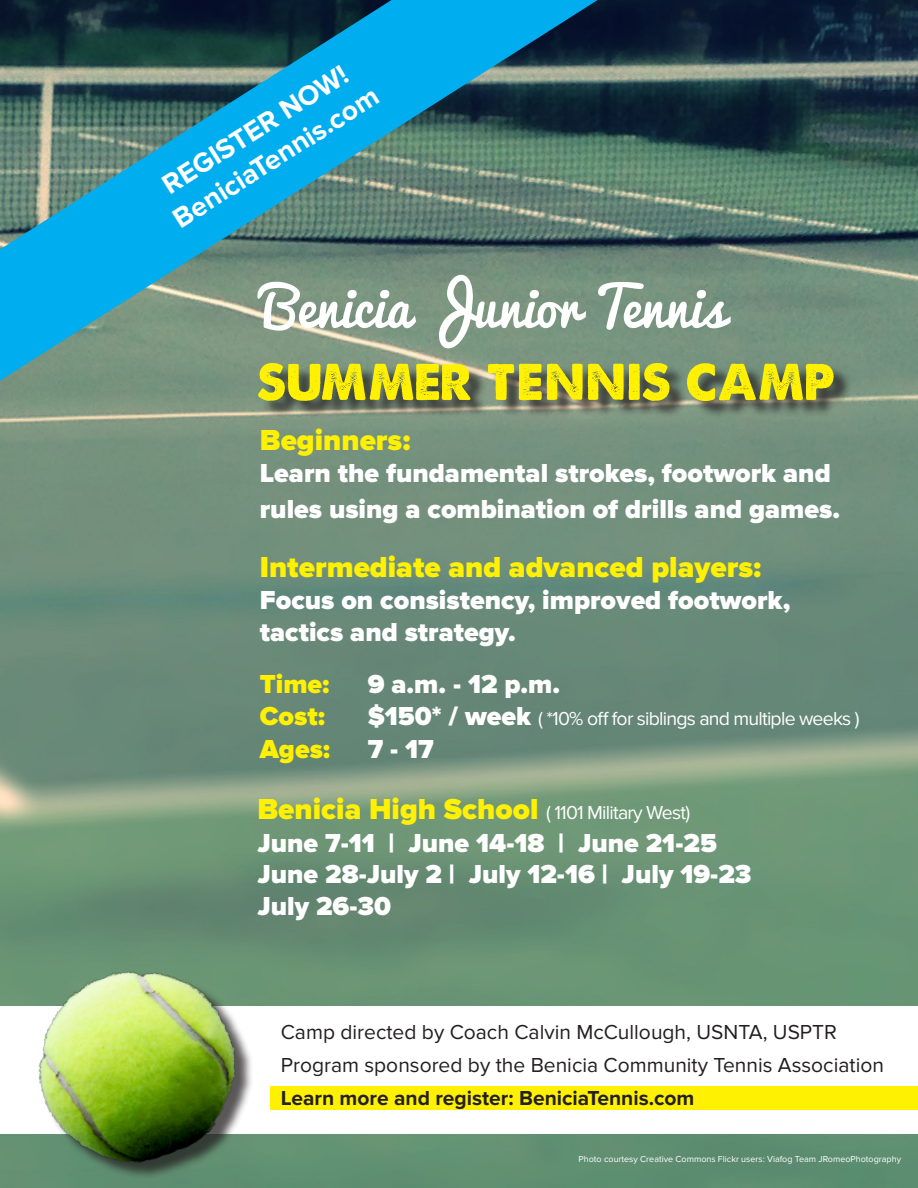
<style>
.page{position:relative;width:918px;height:1188px;background:#fff}
.page>*{position:absolute;margin:0;border:0;box-sizing:border-box;transform-origin:0 0}
.t1{font:900 30px "Proxima Nova";color:#fff101}
.t2{font:700 28.5px/34.3px "Proxima Nova";color:#fff;text-align:center}
.t3{font:900 27px/36px "Proxima Nova";color:#fff}
.t4{font:900 27px "Proxima Nova";color:#fff101}
.t5{font:21px/33px "Proxima Nova";color:#231f20}
.t6{font:700 21px "Proxima Nova";color:#231f20}
.t7{font:19.5px "Proxima Nova";letter-spacing:-.04em;color:#fff}
.t8{font:9px "Proxima Nova";color:#fff}
.s1{font-weight:900;font-size:27px}
.s2{font-weight:900;font-size:30px;color:#fff101}
</style>
<div class="page">
<img style="left:0;top:0;width:918px;height:1188px">
<div style="left:262px;top:365px;width:591px;height:54px;background:#231f20;opacity:.75"></div>
<svg style="left:258px;top:363px;width:576px;height:38px"></svg>
<svg style="left:598px;top:275px;width:133px;height:73px"></svg>
<div style="left:0;top:1006px;width:918px;height:128px;background:#fff"></div>
<svg style="left:0;top:0;width:598px;height:381px"></svg>
<div style="left:270px;top:1087px;width:648px;height:23px;background:#fff101"></div>
<img style="left:0;top:930px;width:270px;height:258px">
<p class="t2" style="left:149px;top:180px;width:239px;rotate:-33deg">REGISTER NOW!<br>BeniciaTennis.com</p>
<p class="t1" style="left:260px;top:422px;width:152px">Beginners:</p>
<p class="t3" style="left:260px;top:457px;width:582px">Learn the fundamental strokes, footwork and rules using a combination of drills and games.</p>
<p class="t1" style="left:260px;top:549px;width:503px">Intermediate and advanced players:</p>
<p class="t3" style="left:260px;top:584px;width:532px">Focus on consistency, improved footwork,</p>
<p class="t3" style="left:260px;top:616px;width:257px">tactics and strategy.</p>
<p class="t4" style="left:260px;top:668px;width:71px">Time:</p>
<p class="t3" style="left:368px;top:668px;width:194px">9 a.m. - 12 p.m.</p>
<p class="t4" style="left:260px;top:701px;width:67px">Cost:</p>
<p class="t7" style="left:368px;top:707px;width:493px"><span class="s1">$150* / week</span> ( *10% off for siblings and multiple weeks )</p>
<p class="t4" style="left:260px;top:733px;width:72px">Ages:</p>
<p class="t3" style="left:368px;top:732px;width:67px">7 - 17</p>
<p class="t7" style="left:257px;top:802px;width:434px"><span class="s2">Benicia High School</span> ( 1101 Military West)</p>
<p class="t3" style="left:257px;top:827px;width:461px">June 7-11 | June 14-18 | June 21-25</p>
<p class="t3" style="left:257px;top:859px;width:496px;line-height:32.4px">June 28-July 2 | July 12-16 | July 19-23<br>July 26-30</p>
<p class="t5" style="left:281px;top:1016px;width:605px">Camp directed by Coach Calvin McCullough, USNTA, USPTR<br>Program sponsored by the Benicia Community Tennis Association</p>
<p class="t6" style="left:281px;top:1086px;width:415px">Learn more and register: BeniciaTennis.com</p>
<p class="t8" style="left:579px;top:1154px;width:324px">Photo courtesy Creative Commons Flickr users: Viafog Team JRomeoPhotography</p>
</div>
